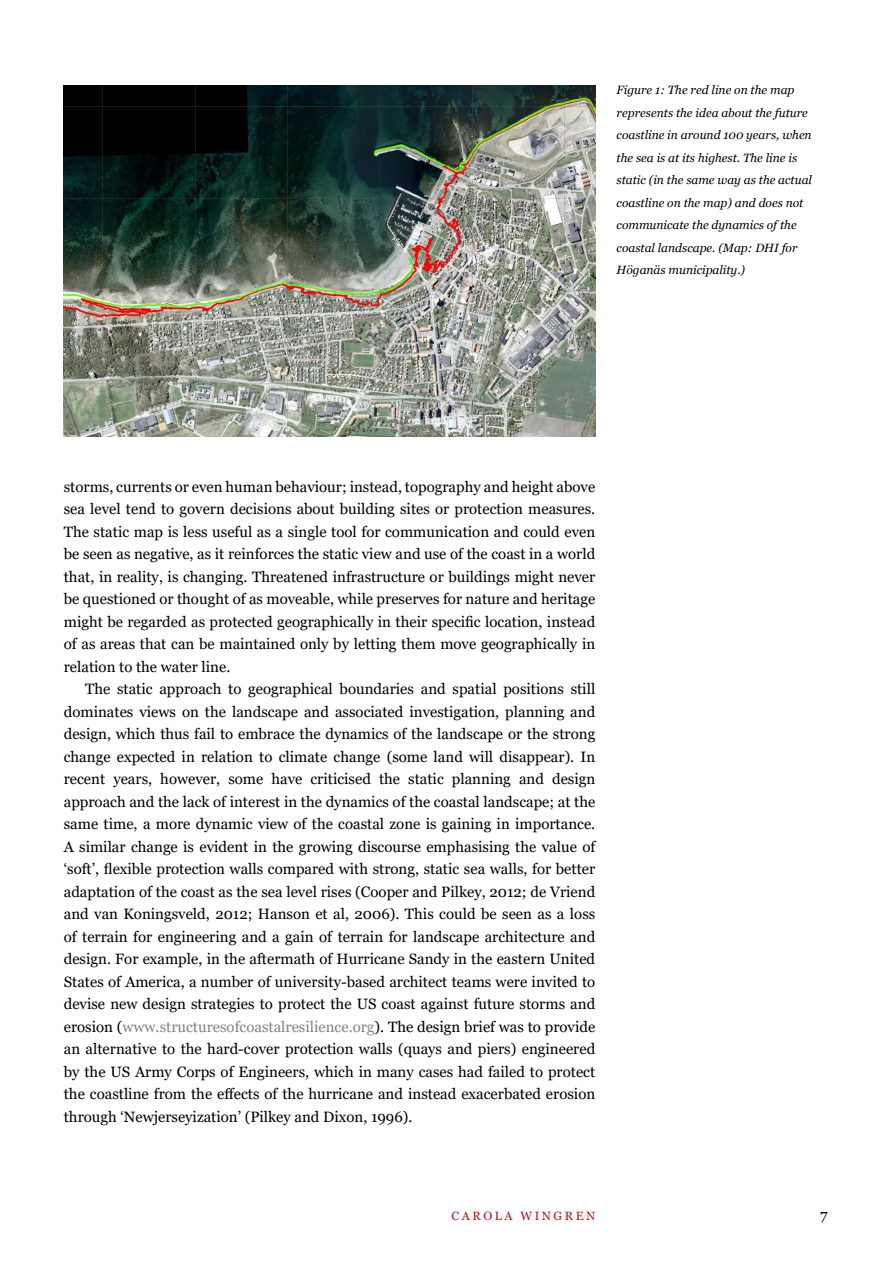
<style>
.page{position:relative;width:893px;height:1263px;background:#fff}
.page>*{position:absolute;margin:0;border:0;box-sizing:border-box;transform-origin:0 0}
.LR_body_text{font:15px/22.5px "Georgia";color:#000;text-align:justify}
.LR_caption{font:italic 12px/22.5px "Georgia";color:#000}
.t1{font:12px "Georgia";letter-spacing:.21em;color:#b5121b}
.s1{color:#808285}
</style>
<div class="page">
<img style="left:64px;top:85px;width:531px;height:351px">
<p class="LR_caption" style="left:617px;top:79px;width:197px">Figure 1: The red line on the map represents the idea about the future coastline in around 100 years, when the sea is at its highest. The line is static (in the same way as the actual coastline on the map) and does not communicate the dynamics of the coastal landscape. (Map: DHI for<br>Höganäs municipality.)</p>
<p class="LR_body_text" style="left:64px;top:476px;width:533px">storms, currents or even human behaviour; instead, topography and height above sea level tend to govern decisions about building sites or protection measures.<br>The static map is less useful as a single tool for communication and could even be seen as negative, as it reinforces the static view and use of the coast in a world that, in reality, is changing. Threatened infrastructure or buildings might never be questioned or thought of as moveable, while preserves for nature and heritage might be regarded as protected geographically in their specific location, instead of as areas that can be maintained only by letting them move geographically in relation to the water line.</p>
<p class="LR_body_text" style="left:64px;top:678px;width:533px;text-indent:21px">The static approach to geographical boundaries and spatial positions still dominates views on the landscape and associated investigation, planning and design, which thus fail to embrace the dynamics of the landscape or the strong change expected in relation to climate change (some land will disappear). In recent years, however, some have criticised the static planning and design approach and the lack of interest in the dynamics of the coastal landscape; at the same time, a more dynamic view of the coastal zone is gaining in importance.<br>A similar change is evident in the growing discourse emphasising the value of ‘soft’, flexible protection walls compared with strong, static sea walls, for better adaptation of the coast as the sea level rises (Cooper and Pilkey, 2012; de Vriend and van Koningsveld, 2012; Hanson et al, 2006). This could be seen as a loss of terrain for engineering and a gain of terrain for landscape architecture and design. For example, in the aftermath of Hurricane Sandy in the eastern United States of America, a number of university-based architect teams were invited to devise new design strategies to protect the US coast against future storms and erosion (<span class="s1">www.structuresofcoastalresilience.org</span>). The design brief was to provide an alternative to the hard-cover protection walls (quays and piers) engineered by the US Army Corps of Engineers, which in many cases had failed to protect the coastline from the effects of the hurricane and instead exacerbated erosion through ‘Newjerseyization’ (Pilkey and Dixon, 1996).</p>
<p class="t1" style="left:452px;top:1209px;width:145px">CAROLA WINGREN</p>
<p class="LR_body_text" style="left:820px;top:1204px;width:9px">7</p>
</div>
